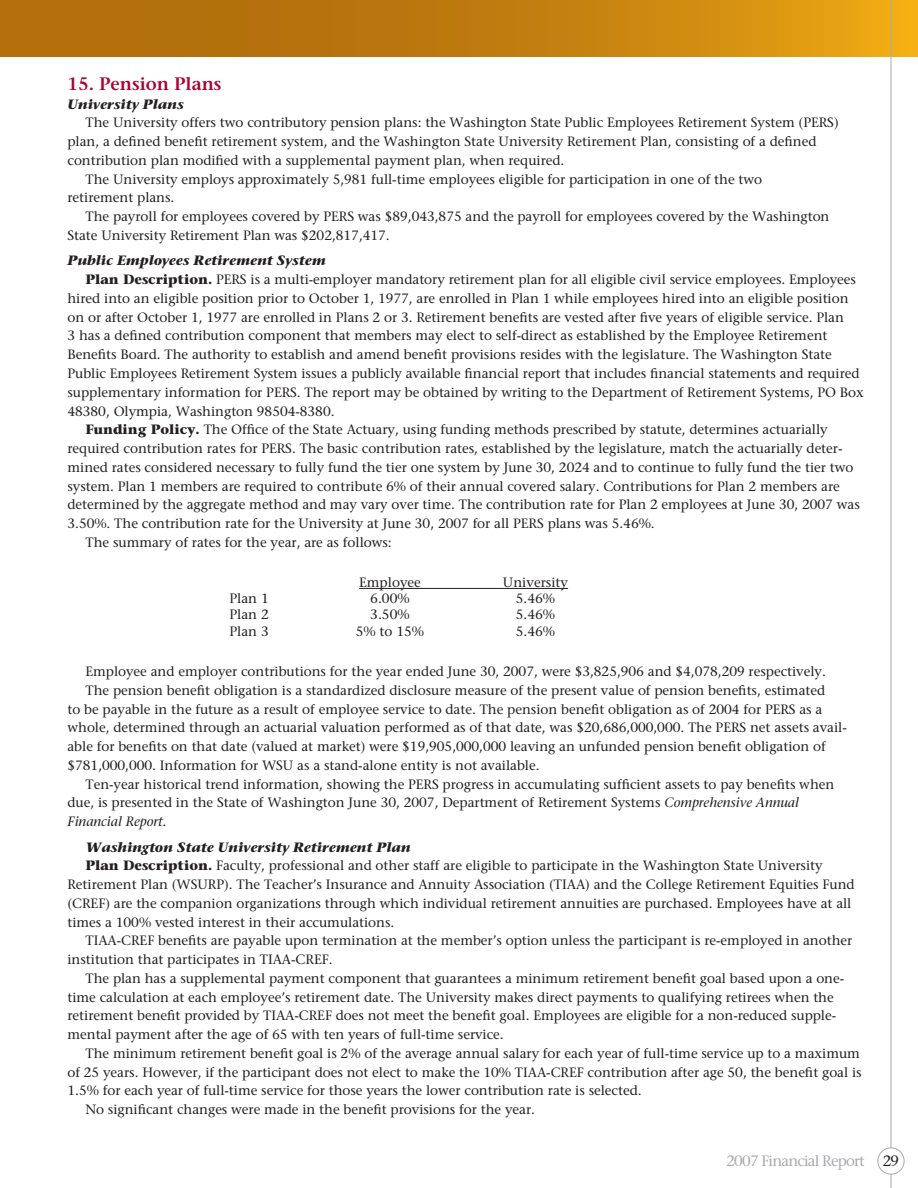
<style>
.page{position:relative;width:918px;height:1188px;background:#fff}
.page>*{position:absolute;margin:0;border:0;box-sizing:border-box;transform-origin:0 0}
.t1{font:600 18px "Stone Serif";letter-spacing:-.005em;color:#a90332}
.t2{font:15px "Stone Serif";letter-spacing:-.05em;color:#a8a9ad}
.t3{font:13.5px "Stone Serif";letter-spacing:-.005em;color:#231f20}
.t4{font:italic 700 13.5px "Stone Serif";letter-spacing:-.005em;color:#231f20}
.t5{font:italic 13.5px "Stone Serif";letter-spacing:-.005em;color:#231f20}
.s1{font-weight:700}
.s2{font-style:italic}
.s3{font-style:normal}
.s4{color:#231f20}
</style>
<div class="page">
<hr style="left:359px;top:588px;width:209px;height:1px;background:#231f20">
<svg style="left:0;top:0;width:918px;height:56px"></svg>
<hr style="left:891px;top:0;width:1px;height:1188px;background:#a8a9ad">
<div style="left:878px;top:1148px;width:26px;height:26px;background:#fff;border-radius:50%"></div>
<div style="left:878px;top:1148px;width:26px;height:26px;border:1px solid #a8a9ad;border-radius:50%"></div>
<h1 class="t1" style="left:68px;top:73px;width:156px">15. Pension Plans</h1>
<p class="t4" style="left:68px;top:96px;width:118px">University Plans</p>
<p class="t3" style="left:85px;top:115px;width:755px">The University offers two contributory pension plans: the Washington State Public Employees Retirement System (PERS)</p>
<p class="t3" style="left:68px;top:134px;width:751px">plan, a defined benefit retirement system, and the Washington State University Retirement Plan, consisting of a defined</p>
<p class="t3" style="left:68px;top:152px;width:499px">contribution plan modified with a supplemental payment plan, when required.</p>
<p class="t3" style="left:85px;top:171px;width:678px">The University employs approximately 5,981 full-time employees eligible for participation in one of the two</p>
<p class="t3" style="left:67px;top:190px;width:109px">retirement plans.</p>
<p class="t3" style="left:85px;top:209px;width:746px">The payroll for employees covered by PERS was $89,043,875 and the payroll for employees covered by the Washington</p>
<p class="t3" style="left:67px;top:227px;width:324px">State University Retirement Plan was $202,817,417.</p>
<p class="t4" style="left:67px;top:253px;width:260px">Public Employees Retirement System</p>
<p class="t3" style="left:85px;top:272px;width:772px"><span class="s1">Plan Description.</span> PERS is a multi-employer mandatory retirement plan for all eligible civil service employees. Employees</p>
<p class="t3" style="left:67px;top:290px;width:783px">hired into an eligible position prior to October 1, 1977, are enrolled in Plan 1 while employees hired into an eligible position</p>
<p class="t3" style="left:67px;top:309px;width:778px">on or after October 1, 1977 are enrolled in Plans 2 or 3. Retirement benefits are vested after five years of eligible service. Plan</p>
<p class="t3" style="left:67px;top:328px;width:762px">3 has a defined contribution component that members may elect to self-direct as established by the Employee Retirement</p>
<p class="t3" style="left:67px;top:347px;width:766px">Benefits Board. The authority to establish and amend benefit provisions resides with the legislature. The Washington State</p>
<p class="t3" style="left:67px;top:365px;width:794px">Public Employees Retirement System issues a publicly available financial report that includes financial statements and required</p>
<p class="t3" style="left:67px;top:384px;width:798px">supplementary information for PERS. The report may be obtained by writing to the Department of Retirement Systems, PO Box</p>
<p class="t3" style="left:67px;top:403px;width:269px">48380, Olympia, Washington 98504-8380.</p>
<p class="t3" style="left:85px;top:422px;width:744px"><span class="s1">Funding Policy.</span> The Office of the State Actuary, using funding methods prescribed by statute, determines actuarially</p>
<p class="t3" style="left:67px;top:440px;width:777px">required contribution rates for PERS. The basic contribution rates, established by the legislature, match the actuarially deter-</p>
<p class="t3" style="left:67px;top:459px;width:787px">mined rates considered necessary to fully fund the tier one system by June 30, 2024 and to continue to fully fund the tier two</p>
<p class="t3" style="left:67px;top:478px;width:774px">system. Plan 1 members are required to contribute 6% of their annual covered salary. Contributions for Plan 2 members are</p>
<p class="t3" style="left:67px;top:497px;width:794px">determined by the aggregate method and may vary over time. The contribution rate for Plan 2 employees at June 30, 2007 was</p>
<p class="t3" style="left:67px;top:515px;width:589px">3.50%. The contribution rate for the University at June 30, 2007 for all PERS plans was 5.46%.</p>
<p class="t3" style="left:85px;top:534px;width:308px">The summary of rates for the year, are as follows:</p>
<p class="t3" style="left:359px;top:574px;width:63px">Employee</p>
<p class="t3" style="left:503px;top:574px;width:67px">University</p>
<p class="t3" style="left:230px;top:591px;width:41px">Plan 1</p>
<p class="t3" style="left:370px;top:591px;width:41px">6.00%</p>
<p class="t3" style="left:516px;top:591px;width:41px">5.46%</p>
<p class="t3" style="left:230px;top:607px;width:41px">Plan 2</p>
<p class="t3" style="left:370px;top:607px;width:41px">3.50%</p>
<p class="t3" style="left:516px;top:607px;width:41px">5.46%</p>
<p class="t3" style="left:230px;top:623px;width:41px">Plan 3</p>
<p class="t3" style="left:356px;top:623px;width:70px">5% to 15%</p>
<p class="t3" style="left:516px;top:623px;width:41px">5.46%</p>
<p class="t3" style="left:85px;top:663px;width:742px">Employee and employer contributions for the year ended June 30, 2007, were $3,825,906 and $4,078,209 respectively.</p>
<p class="t3" style="left:85px;top:682px;width:741px">The pension benefit obligation is a standardized disclosure measure of the present value of pension benefits, estimated</p>
<p class="t3" style="left:68px;top:701px;width:756px">to be payable in the future as a result of employee service to date. The pension benefit obligation as of 2004 for PERS as a</p>
<p class="t3" style="left:68px;top:720px;width:781px">whole, determined through an actuarial valuation performed as of that date, was $20,686,000,000. The PERS net assets avail-</p>
<p class="t3" style="left:68px;top:738px;width:760px">able for benefits on that date (valued at market) were $19,905,000,000 leaving an unfunded pension benefit obligation of</p>
<p class="t3" style="left:68px;top:757px;width:474px">$781,000,000. Information for WSU as a stand-alone entity is not available.</p>
<p class="t3" style="left:85px;top:776px;width:750px">Ten-year historical trend information, showing the PERS progress in accumulating sufficient assets to pay benefits when</p>
<p class="t3" style="left:67px;top:795px;width:733px">due, is presented in the State of Washington June 30, 2007, Department of Retirement Systems <span class="s2">Comprehensive Annual</span></p>
<p class="t5" style="left:67px;top:814px;width:100px">Financial Report<span class="s3">.</span></p>
<p class="t4" style="left:85px;top:839px;width:327px">Washington State University Retirement Plan</p>
<p class="t3" style="left:85px;top:858px;width:739px"><span class="s1">Plan Description.</span> Faculty, professional and other staff are eligible to participate in the Washington State University</p>
<p class="t3" style="left:67px;top:876px;width:789px">Retirement Plan (WSURP). The Teacher’s Insurance and Annuity Association (TIAA) and the College Retirement Equities Fund</p>
<p class="t3" style="left:67px;top:895px;width:786px">(CREF) are the companion organizations through which individual retirement annuities are purchased. Employees have at all</p>
<p class="t3" style="left:67px;top:914px;width:328px">times a 100% vested interest in their accumulations.</p>
<p class="t3" style="left:85px;top:933px;width:768px">TIAA-CREF benefits are payable upon termination at the member’s option unless the participant is re-employed in another</p>
<p class="t3" style="left:67px;top:951px;width:267px">institution that participates in TIAA-CREF.</p>
<p class="t3" style="left:85px;top:970px;width:760px">The plan has a supplemental payment component that guarantees a minimum retirement benefit goal based upon a one-</p>
<p class="t3" style="left:67px;top:989px;width:768px">time calculation at each employee’s retirement date. The University makes direct payments to qualifying retirees when the</p>
<p class="t3" style="left:67px;top:1008px;width:770px">retirement benefit provided by TIAA-CREF does not meet the benefit goal. Employees are eligible for a non-reduced supple-</p>
<p class="t3" style="left:67px;top:1026px;width:438px">mental payment after the age of 65 with ten years of full-time service.</p>
<p class="t3" style="left:85px;top:1045px;width:776px">The minimum retirement benefit goal is 2% of the average annual salary for each year of full-time service up to a maximum</p>
<p class="t3" style="left:67px;top:1064px;width:796px">of 25 years. However, if the participant does not elect to make the 10% TIAA-CREF contribution after age 50, the benefit goal is</p>
<p class="t3" style="left:67px;top:1083px;width:576px">1.5% for each year of full-time service for those years the lower contribution rate is selected.</p>
<p class="t3" style="left:85px;top:1101px;width:451px">No significant changes were made in the benefit provisions for the year.</p>
<p class="t2" style="left:726px;top:1152px;width:174px">2007 Financial Report <span class="s4">29</span></p>
</div>
